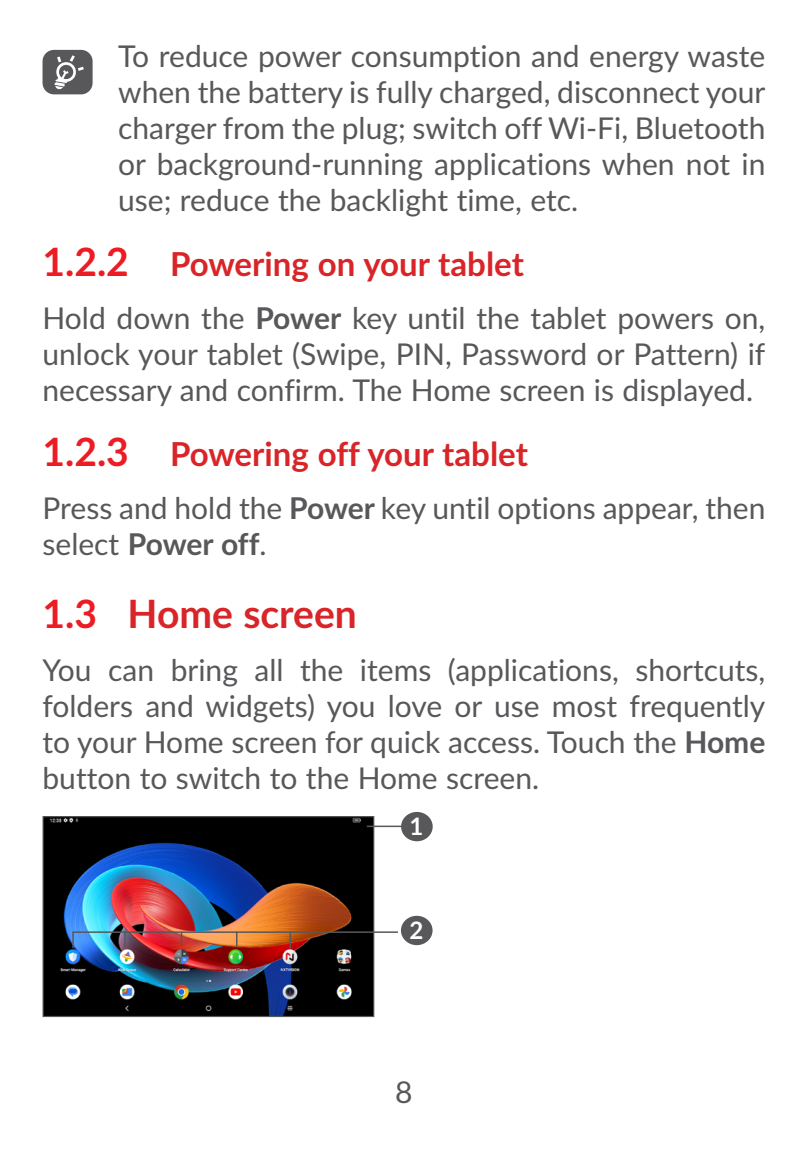
<style>
.page{position:relative;width:808px;height:1149px;background:#fff}
.page>*{position:absolute;margin:0;border:0;box-sizing:border-box;transform-origin:0 0}
.t1{font:700 39px "Lato";color:#d92428}
.t2{font:700 33px "Lato";color:#d92428}
.t3{font:30px/36px "Lato";color:#58585b;text-align:justify}
.t4{font:700 24px "Lato";color:#fff}
.s1{font-size:39px;color:#ed1b23}
.s2{font-weight:700}
.s3{color:#ed1b23}
</style>
<div class="page">
<div style="left:43px;top:50px;width:50px;height:44px;background:#58585b;border-radius:11px"></div>
<svg style="left:54px;top:55px;width:30px;height:34px"></svg>
<img style="left:45px;top:817px;width:327px;height:197px">
<div style="left:43px;top:815px;width:331px;height:201px;border:1px solid #58585b"></div>
<div style="left:401px;top:811px;width:32px;height:30px;background:#58585b;border-radius:50%"></div>
<hr style="left:367px;top:825px;width:35px;height:1px;background:#58585b">
<div style="left:401px;top:915px;width:32px;height:29px;background:#58585b;border-radius:50%"></div>
<img style="left:72px;top:930px;width:326px;height:19px">
<p class="t3" style="left:118px;top:37px;width:649px">To reduce power consumption and energy waste when the battery is fully charged, disconnect your charger from the plug; switch off Wi-Fi, Bluetooth or background-running applications when not in use; reduce the backlight time, etc.</p>
<p class="t2" style="left:43px;top:239px;width:483px"><span class="s1">1.2.2</span> Powering on your tablet</p>
<p class="t3" style="left:42px;top:299px;width:724px">Hold down the <span class="s2">Power</span> key until the tablet powers on, unlock your tablet (Swipe, PIN, Password or Pattern) if necessary and confirm. The Home screen is displayed.</p>
<p class="t2" style="left:43px;top:430px;width:487px"><span class="s1">1.2.3</span> Powering off your tablet</p>
<p class="t3" style="left:43px;top:489px;width:724px">Press and hold the <span class="s2">Power</span> key until options appear, then select <span class="s2">Power off</span>.</p>
<h1 class="t1" style="left:43px;top:584px;width:316px"><span class="s3">1.3</span> Home screen</h1>
<p class="t3" style="left:43px;top:650px;width:724px">You can bring all the items (applications, shortcuts, folders and widgets) you love or use most frequently to your Home screen for quick access. Touch the <span class="s2">Home </span>button to switch to the Home screen.</p>
<p class="t4" style="left:409px;top:808px;width:15px">1</p>
<p class="t4" style="left:409px;top:912px;width:15px">2</p>
<p class="t3" style="left:395px;top:1072px;width:19px">8</p>
</div>
